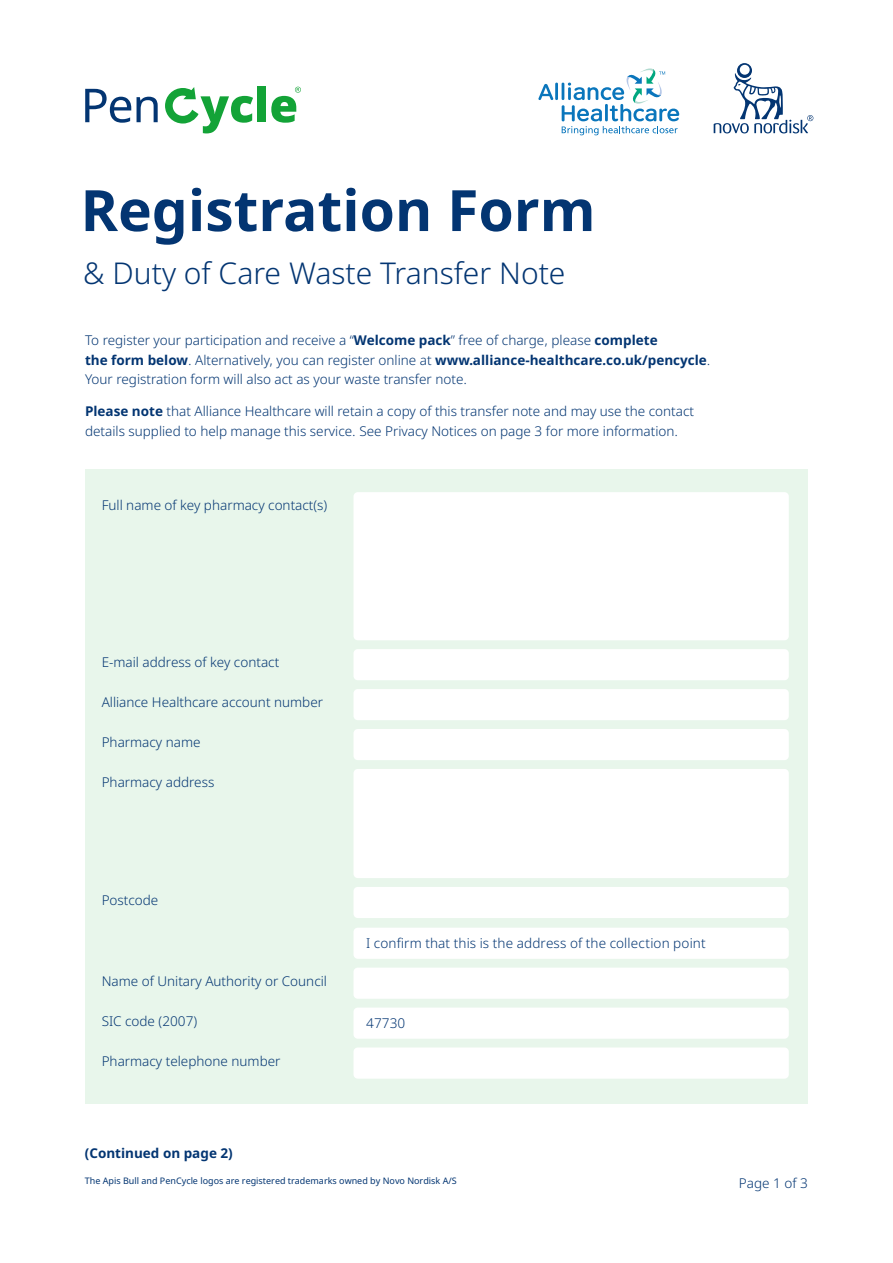
<style>
.page{position:relative;width:893px;height:1263px;background:#fff}
.page>*{position:absolute;margin:0;border:0;box-sizing:border-box;transform-origin:0 0}
.t1{font:700 57px "Apis";color:#033572}
.t2{font:300 30px "Apis";color:#033572}
.t3{font:300 13.5px/19.5px "Apis";color:#033572}
.t4{font:300 13.5px "Noto Sans";letter-spacing:.01em;color:#033572}
.t5{font:700 13.5px "Apis";color:#033572}
.t6{font:9px "Apis";color:#033572}
.s1{font-weight:700}
</style>
<div class="page">
<div style="left:85px;top:469px;width:723px;height:634px;background:#e8f6eb"></div>
<div style="left:353px;top:492px;width:436px;height:148px;background:#fff;border-radius:4px"></div>
<div style="left:353px;top:649px;width:436px;height:31px;background:#fff;border-radius:4px"></div>
<div style="left:353px;top:689px;width:436px;height:31px;background:#fff;border-radius:4px"></div>
<div style="left:353px;top:729px;width:436px;height:31px;background:#fff;border-radius:4px"></div>
<div style="left:353px;top:769px;width:436px;height:109px;background:#fff;border-radius:4px"></div>
<div style="left:353px;top:887px;width:436px;height:31px;background:#fff;border-radius:4px"></div>
<div style="left:353px;top:928px;width:436px;height:31px;background:#fff;border-radius:4px"></div>
<div style="left:353px;top:968px;width:436px;height:31px;background:#fff;border-radius:4px"></div>
<div style="left:353px;top:1007px;width:436px;height:32px;background:#fff;border-radius:4px"></div>
<div style="left:353px;top:1047px;width:436px;height:32px;background:#fff;border-radius:4px"></div>
<svg style="left:85px;top:89px;width:46px;height:34px"></svg>
<svg style="left:137px;top:97px;width:21px;height:25px"></svg>
<svg style="left:165px;top:87px;width:88px;height:46px"></svg>
<div style="left:257px;top:87px;width:9px;height:35px;background:#13a337"></div>
<svg style="left:271px;top:87px;width:30px;height:36px"></svg>
<svg style="left:714px;top:63px;width:99px;height:70px"></svg>
<hr style="left:555px;top:83px;width:3px;height:17px;background:#0a76bc">
<svg style="left:538px;top:84px;width:15px;height:16px"></svg>
<svg style="left:562px;top:68px;width:117px;height:67px"></svg>
<h1 class="t1" style="left:80px;top:170px;width:517px">Registration Form</h1>
<h2 class="t2" style="left:83px;top:252px;width:484px">&amp; Duty of Care Waste Transfer Note</h2>
<p class="t3" style="left:85px;top:331px;width:627px">To register your participation and receive a “<span class="s1">Welcome pack</span>” free of charge, please <span class="s1">complete<br>the form below</span>. Alternatively, you can register online at <span class="s1">www.alliance-healthcare.co.uk/pencycle</span>.<br>Your registration form will also act as your waste transfer note.</p>
<p class="t3" style="left:85px;top:402px;width:611px"><span class="s1">Please note</span> that Alliance Healthcare will retain a copy of this transfer note and may use the contact details supplied to help manage this service. See Privacy Notices on page 3 for more information.</p>
<p class="t3" style="left:102px;top:496px;width:227px">Full name of key pharmacy contact(s)</p>
<p class="t3" style="left:102px;top:653px;width:179px">E-mail address of key contact</p>
<p class="t3" style="left:102px;top:693px;width:223px">Alliance Healthcare account number</p>
<p class="t3" style="left:102px;top:733px;width:100px">Pharmacy name</p>
<p class="t3" style="left:102px;top:773px;width:114px">Pharmacy address</p>
<p class="t3" style="left:102px;top:891px;width:58px">Postcode</p>
<p class="t4" style="left:366px;top:934px;width:341px">I confirm that this is the address of the collection point</p>
<p class="t3" style="left:102px;top:971px;width:227px">Name of Unitary Authority or Council</p>
<p class="t3" style="left:102px;top:1011px;width:97px">SIC code (2007)</p>
<p class="t3" style="left:366px;top:1014px;width:41px">47730</p>
<p class="t3" style="left:102px;top:1051px;width:180px">Pharmacy telephone number</p>
<p class="t5" style="left:85px;top:1144px;width:150px">(Continued on page 2)</p>
<p class="t6" style="left:85px;top:1174px;width:373px">The Apis Bull and PenCycle logos are registered trademarks owned by Novo Nordisk A/S</p>
<p class="t3" style="left:739px;top:1173px;width:70px">Page 1 of 3</p>
</div>
